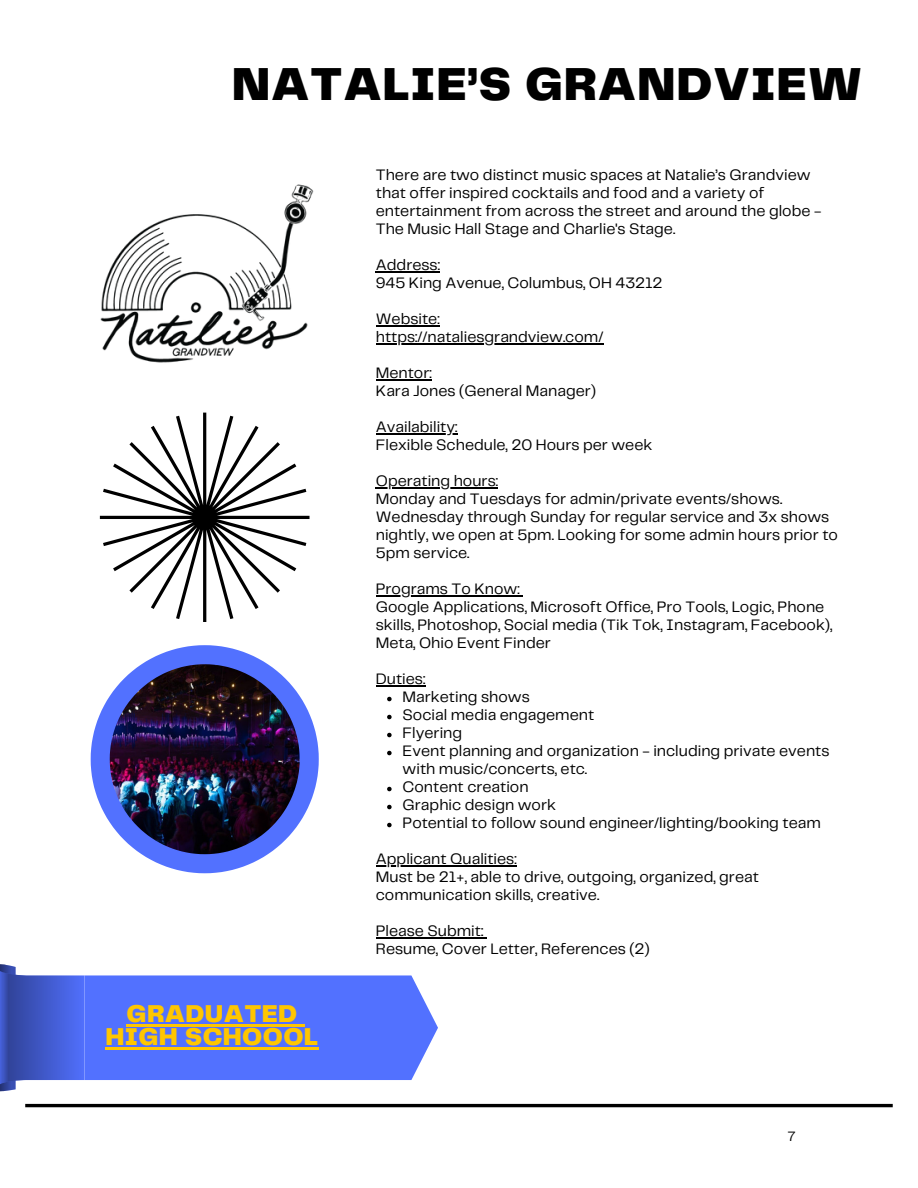
<style>
.page{position:relative;width:918px;height:1188px;background:#fff}
.page>*{position:absolute;margin:0;border:0;box-sizing:border-box;transform-origin:0 0}
.t1{font:900 48px "Telegraf";letter-spacing:.015em;color:#000}
.t2{font:900 25.35px/23.7px "Telegraf";letter-spacing:.015em;color:#ffc600;text-align:center}
.t3{font:15.75px/18px "Telegraf";color:#000}
.t4{font:14.1px "Telegraf";color:#000}
</style>
<div class="page">
<hr style="left:25px;top:1104px;width:868px;height:3px;background:#000">
<svg style="left:100px;top:413px;width:209px;height:209px"></svg>
<svg style="left:91px;top:645px;width:228px;height:228px"></svg>
<img style="left:110px;top:664px;width:190px;height:190px">
<hr style="left:376px;top:272px;width:64px;height:1px;background:#000">
<hr style="left:376px;top:326px;width:64px;height:1px;background:#000">
<hr style="left:376px;top:344px;width:227px;height:1px;background:#000">
<hr style="left:376px;top:380px;width:56px;height:1px;background:#000">
<hr style="left:376px;top:434px;width:81px;height:1px;background:#000">
<hr style="left:376px;top:488px;width:122px;height:1px;background:#000">
<hr style="left:376px;top:596px;width:144px;height:1px;background:#000">
<hr style="left:376px;top:686px;width:49px;height:1px;background:#000">
<svg style="left:387px;top:697px;width:5px;height:4px"></svg>
<svg style="left:387px;top:715px;width:5px;height:4px"></svg>
<svg style="left:387px;top:733px;width:5px;height:4px"></svg>
<svg style="left:387px;top:751px;width:5px;height:4px"></svg>
<svg style="left:387px;top:787px;width:5px;height:4px"></svg>
<svg style="left:387px;top:805px;width:5px;height:4px"></svg>
<svg style="left:387px;top:823px;width:5px;height:4px"></svg>
<hr style="left:376px;top:866px;width:141px;height:1px;background:#000">
<hr style="left:376px;top:938px;width:107px;height:1px;background:#000">
<img style="left:100px;top:184px;width:214px;height:179px">
<svg style="left:0;top:964px;width:438px;height:128px"></svg>
<hr style="left:105px;top:1048px;width:214px;height:2px;background:#ffc600">
<h1 class="t1" style="left:232px;top:63px;width:632px">NATALIE’S GRANDVIEW</h1>
<h2 class="t2" style="left:105px;top:1003px;width:214px">GRADUATED<br>HIGH SCHOOOL</h2>
<p class="t3" style="left:376px;top:167px;width:447px">There are two distinct music spaces at Natalie’s Grandview that offer inspired cocktails and food and a variety of entertainment from across the street and around the globe - The Music Hall Stage and Charlie's Stage.</p>
<p class="t3" style="left:376px;top:257px;width:288px">Address:<br>945 King Avenue, Columbus, OH 43212</p>
<p class="t3" style="left:376px;top:311px;width:229px">Website: https://nataliesgrandview.com/</p>
<p class="t3" style="left:376px;top:365px;width:222px">Mentor:<br>Kara Jones (General Manager)</p>
<p class="t3" style="left:376px;top:419px;width:278px">Availability:<br>Flexible Schedule, 20 Hours per week</p>
<p class="t3" style="left:376px;top:473px;width:464px">Operating hours:<br>Monday and Tuesdays for admin/private events/shows.<br>Wednesday through Sunday for regular service and 3x shows nightly, we open at 5pm. Looking for some admin hours prior to 5pm service.</p>
<p class="t3" style="left:376px;top:581px;width:458px">Programs To Know:<br>Google Applications, Microsoft Office, Pro Tools, Logic, Phone skills, Photoshop, Social media (Tik Tok, Instagram, Facebook), Meta, Ohio Event Finder</p>
<p class="t3" style="left:403px;top:671px;width:428px;text-indent:-27px">Duties:<br>Marketing shows<br>Social media engagement<br>Flyering<br>Event planning and organization - including private events with music/concerts, etc.<br>Content creation<br>Graphic design work<br>Potential to follow sound engineer/lighting/booking team</p>
<p class="t3" style="left:376px;top:851px;width:385px">Applicant Qualities:<br>Must be 21+, able to drive, outgoing, organized, great communication skills, creative.</p>
<p class="t3" style="left:376px;top:923px;width:275px">Please Submit:<br>Resume, Cover Letter, References (2)</p>
<p class="t4" style="left:788px;top:1130px;width:9px">7</p>
</div>
